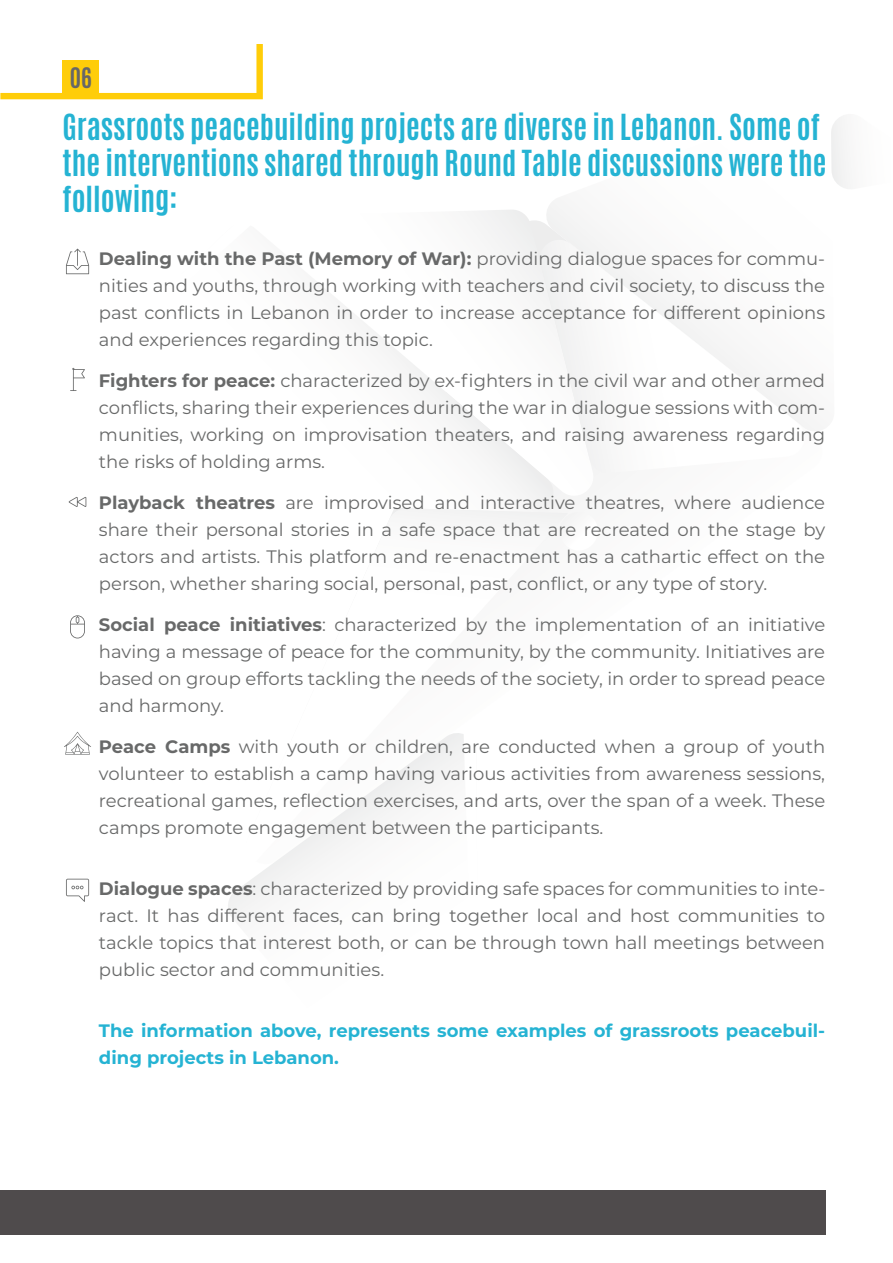
<style>
.page{position:relative;width:893px;height:1263px;background:#fff}
.page>*{position:absolute;margin:0;border:0;box-sizing:border-box;transform-origin:0 0}
.t1{font:700 30px/36px "Antonio";color:#25b3d3}
.t2{font:700 23.55px "Antonio";color:#676767}
.t3{font:18px/27px "Montserrat";color:#686969;text-align:justify}
.t4{font:700 18px/27px "Montserrat";color:#25b3d3}
.s1{font-weight:700}
</style>
<div class="page">
<svg style="left:472px;top:209px;width:125px;height:294px"></svg>
<svg style="left:68px;top:222px;width:492px;height:286px"></svg>
<svg style="left:66px;top:222px;width:185px;height:273px"></svg>
<svg style="left:568px;top:512px;width:10px;height:10px"></svg>
<svg style="left:228px;top:508px;width:340px;height:395px"></svg>
<svg style="left:536px;top:233px;width:275px;height:241px"></svg>
<svg style="left:463px;top:714px;width:16px;height:189px"></svg>
<svg style="left:831px;top:117px;width:17px;height:72px"></svg>
<svg style="left:0;top:44px;width:263px;height:55px"></svg>
<div style="left:63px;top:60px;width:36px;height:36px;background:#ffcd09"></div>
<svg style="left:66px;top:249px;width:23px;height:25px"></svg>
<svg style="left:70px;top:368px;width:15px;height:23px"></svg>
<svg style="left:69px;top:497px;width:17px;height:10px"></svg>
<svg style="left:70px;top:615px;width:15px;height:23px"></svg>
<svg style="left:64px;top:732px;width:27px;height:23px"></svg>
<svg style="left:66px;top:879px;width:23px;height:23px"></svg>
<div style="left:0;top:1190px;width:825px;height:44px;background:#4f4b4c"></div>
<h2 class="t2" style="left:70px;top:60px;width:24px">06</h2>
<h1 class="t1" style="left:63px;top:110px;width:765px">Grassroots peacebuilding projects are diverse in Lebanon. Some of the interventions shared through Round Table discussions were the following:</h1>
<p class="t3" style="left:99px;top:245px;width:728px"><span class="s1">Dealing with the Past (Memory of War):</span> providing dialogue spaces for commu&shy;nities and youths, through working with teachers and civil society, to discuss the past conflicts in Lebanon in order to increase acceptance for different opinions and experiences regarding this topic.</p>
<p class="t3" style="left:99px;top:366px;width:728px"><span class="s1">Fighters for peace:</span> characterized by ex-fighters in the civil war and other armed conflicts, sharing their experiences during the war in dialogue sessions with com&shy;munities, working on improvisation theaters, and raising awareness regarding the risks of holding arms.</p>
<p class="t3" style="left:99px;top:488px;width:728px"><span class="s1">Playback theatres</span> are improvised and interactive theatres, where audience share their personal stories in a safe space that are recreated on the stage by actors and artists. This platform and re-enactment has a cathartic effect on the person, whether sharing social, personal, past, conflict, or any type of story.</p>
<p class="t3" style="left:99px;top:610px;width:728px"><span class="s1">Social peace initiatives</span>: characterized by the implementation of an initiative having a message of peace for the community, by the community. Initiatives are based on group efforts tackling the needs of the society, in order to spread peace and harmony.</p>
<p class="t3" style="left:99px;top:732px;width:728px"><span class="s1">Peace Camps</span> with youth or children, are conducted when a group of youth volunteer to establish a camp having various activities from awareness sessions, recreational games, reflection exercises, and arts, over the span of a week. These camps promote engagement between the participants.</p>
<p class="t3" style="left:99px;top:874px;width:728px"><span class="s1">Dialogue spaces</span>: characterized by providing safe spaces for communities to inte&shy;ract. It has different faces, can bring together local and host communities to tackle topics that interest both, or can be through town hall meetings between public sector and communities.</p>
<p class="t4" style="left:99px;top:1016px;width:728px">The information above, represents some examples of grassroots peacebuil&shy;ding projects in Lebanon.</p>
</div>
